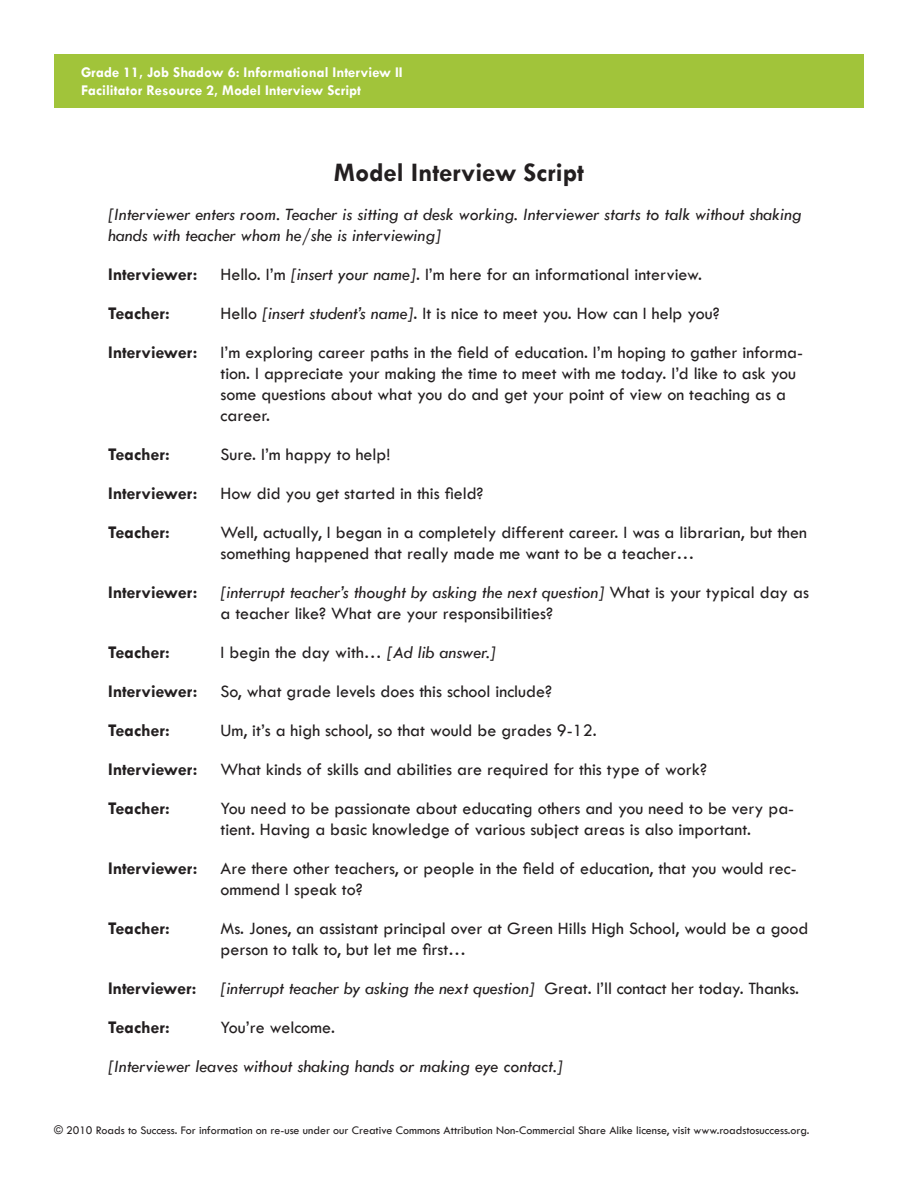
<style>
.page{position:relative;width:918px;height:1188px;background:#fff}
.page>*{position:absolute;margin:0;border:0;box-sizing:border-box;transform-origin:0 0}
.SHFR_Title{font:700 27px "Tw Cen";color:#231f20}
.SHFR_Text{font:18px/21px "Tw Cen";color:#231f20}
.SHFR_Text-2{font:italic 18px/21px "Tw Cen";color:#231f20}
.SHFR_Text-3{font:700 18px "Tw Cen";color:#231f20}
.t1{font:700 15px "Tw Cen";color:#fff}
.t2{font:12px "Tw Cen";color:#231f20}
.s1{font-style:italic}
.s2{font-style:normal}
</style>
<div class="page">
<div style="left:54px;top:54px;width:810px;height:54px;background:#a1c43a"></div>
<p class="t1" style="left:81px;top:63px;width:323px">Grade 11, Job Shadow 6: Informational Interview II</p>
<p class="t1" style="left:81px;top:81px;width:282px">Facilitator Resource 2, Model Interview Script</p>
<p class="SHFR_Title" style="left:334px;top:156px;width:252px">Model Interview Script</p>
<p class="SHFR_Text-2" style="left:108px;top:203px;width:695px">[Interviewer enters room. Teacher is sitting at desk working. Interviewer starts to talk without shaking hands with teacher whom he/she is interviewing]</p>
<p class="SHFR_Text-3" style="left:108px;top:263px;width:91px">Interviewer:</p>
<p class="SHFR_Text" style="left:221px;top:263px;width:483px">Hello. I’m <span class="s1">[insert your name]</span>. I’m here for an informational interview.</p>
<p class="SHFR_Text-3" style="left:108px;top:302px;width:63px">Teacher:</p>
<p class="SHFR_Text" style="left:221px;top:302px;width:501px">Hello <span class="s1">[insert student’s name]</span>. It is nice to meet you. How can I help you?</p>
<p class="SHFR_Text-3" style="left:108px;top:341px;width:91px">Interviewer:</p>
<p class="SHFR_Text" style="left:220px;top:341px;width:584px">I’m exploring career paths in the field of education. I’m hoping to gather informa&shy;tion. I appreciate your making the time to meet with me today. I’d like to ask you some questions about what you do and get your point of view on teaching as a career.</p>
<p class="SHFR_Text-3" style="left:108px;top:443px;width:63px">Teacher:</p>
<p class="SHFR_Text" style="left:220px;top:443px;width:171px">Sure. I’m happy to help!</p>
<p class="SHFR_Text-3" style="left:108px;top:482px;width:91px">Interviewer:</p>
<p class="SHFR_Text" style="left:221px;top:482px;width:265px">How did you get started in this field?</p>
<p class="SHFR_Text-3" style="left:108px;top:521px;width:63px">Teacher:</p>
<p class="SHFR_Text" style="left:220px;top:521px;width:588px">Well, actually, I began in a completely different career. I was a librarian, but then something happened that really made me want to be a teacher…</p>
<p class="SHFR_Text-3" style="left:108px;top:581px;width:91px">Interviewer:</p>
<p class="SHFR_Text" style="left:220px;top:581px;width:590px"><span class="s1">[interrupt teacher’s thought by asking the next question]</span> What is your typical day as a teacher like? What are your responsibilities?</p>
<p class="SHFR_Text-3" style="left:108px;top:641px;width:63px">Teacher:</p>
<p class="SHFR_Text" style="left:220px;top:641px;width:277px">I begin the day with… <span class="s1">[Ad lib answer.]</span></p>
<p class="SHFR_Text-3" style="left:108px;top:680px;width:91px">Interviewer:</p>
<p class="SHFR_Text" style="left:221px;top:680px;width:333px">So, what grade levels does this school include?</p>
<p class="SHFR_Text-3" style="left:108px;top:719px;width:63px">Teacher:</p>
<p class="SHFR_Text" style="left:220px;top:719px;width:378px">Um, it’s a high school, so that would be grades 9-12.</p>
<p class="SHFR_Text-3" style="left:108px;top:758px;width:91px">Interviewer:</p>
<p class="SHFR_Text" style="left:221px;top:758px;width:488px">What kinds of skills and abilities are required for this type of work?</p>
<p class="SHFR_Text-3" style="left:108px;top:797px;width:63px">Teacher:</p>
<p class="SHFR_Text" style="left:220px;top:797px;width:575px">You need to be passionate about educating others and you need to be very pa&shy;tient. Having a basic knowledge of various subject areas is also important.</p>
<p class="SHFR_Text-3" style="left:108px;top:857px;width:91px">Interviewer:</p>
<p class="SHFR_Text" style="left:220px;top:857px;width:578px">Are there other teachers, or people in the field of education, that you would rec&shy;ommend I speak to?</p>
<p class="SHFR_Text-3" style="left:108px;top:917px;width:63px">Teacher:</p>
<p class="SHFR_Text" style="left:220px;top:917px;width:590px">Ms. Jones, an assistant principal over at Green Hills High School, would be a good person to talk to, but let me first…</p>
<p class="SHFR_Text-3" style="left:108px;top:977px;width:90px">Interviewer:</p>
<p class="SHFR_Text-2" style="left:220px;top:977px;width:580px">[interrupt teacher by asking the next question] <span class="s2">Great. I’ll contact her today. Thanks.</span></p>
<p class="SHFR_Text-3" style="left:108px;top:1016px;width:63px">Teacher:</p>
<p class="SHFR_Text" style="left:221px;top:1016px;width:116px">You’re welcome.</p>
<p class="SHFR_Text-2" style="left:108px;top:1055px;width:456px">[Interviewer leaves without shaking hands or making eye contact.]</p>
<p class="t2" style="left:54px;top:1123px;width:757px">© 2010 Roads to Success. For information on re-use under our Creative Commons Attribution Non-Commercial Share Alike license, visit www.roadstosuccess.org.</p>
</div>
